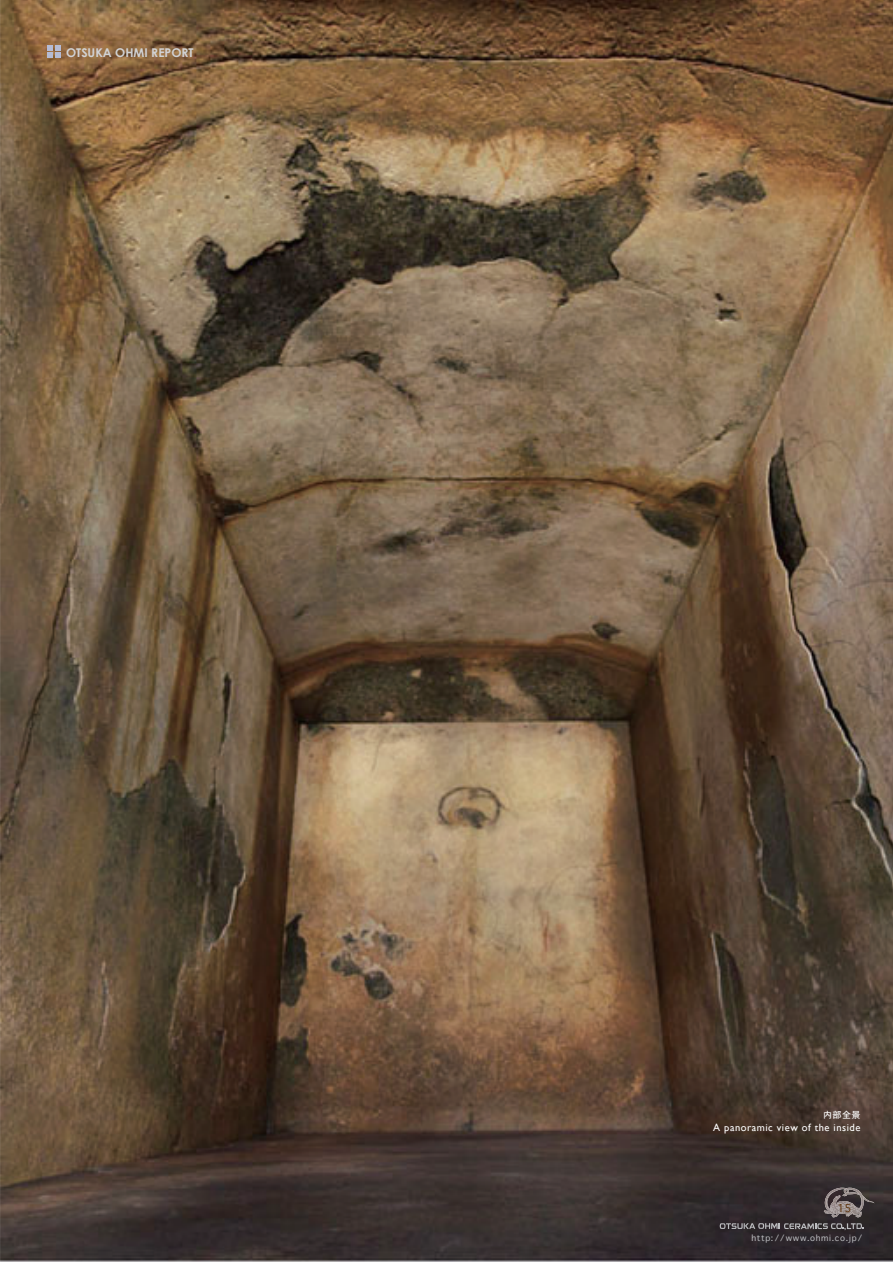
<style>
.page{position:relative;width:893px;height:1263px;background:#fff}
.page>*{position:absolute;margin:0;border:0;box-sizing:border-box;transform-origin:0 0}
.t1{font:700 12.15px "Century Gothic";color:#d1d2d4}
.t2{font:10.5px "Gill Sans";letter-spacing:.05em;color:#fff}
.t3{font:10.5px "Osaka";color:#603711}
.t4{font:9px "Osaka";color:#fff}
.t5{font:8.25px "Osaka";letter-spacing:.075em;color:#bcbdc0}
</style>
<div class="page">
<img style="left:0;top:0;width:893px;height:1261px">
<svg style="left:720px;top:1223px;width:144px;height:7px"></svg>
<img style="left:850px;top:1188px;width:14px;height:6px">
<img style="left:830px;top:1217px;width:22px;height:1px">
<img style="left:824px;top:1188px;width:26px;height:26px">
<img style="left:825px;top:1191px;width:10px;height:3px">
<svg style="left:825px;top:1194px;width:49px;height:23px"></svg>
<svg style="left:48px;top:45px;width:12px;height:13px"></svg>
<p class="t1" style="left:66px;top:45px;width:129px">OTSUKA OHMI REPORT</p>
<p class="t4" style="left:823px;top:1109px;width:39px">内部全景</p>
<p class="t2" style="left:713px;top:1121px;width:149px">A panoramic view of the inside</p>
<p class="t3" style="left:837px;top:1201px;width:16px">15</p>
<p class="t5" style="left:751px;top:1232px;width:112px">http://www.ohmi.co.jp/</p>
</div>
